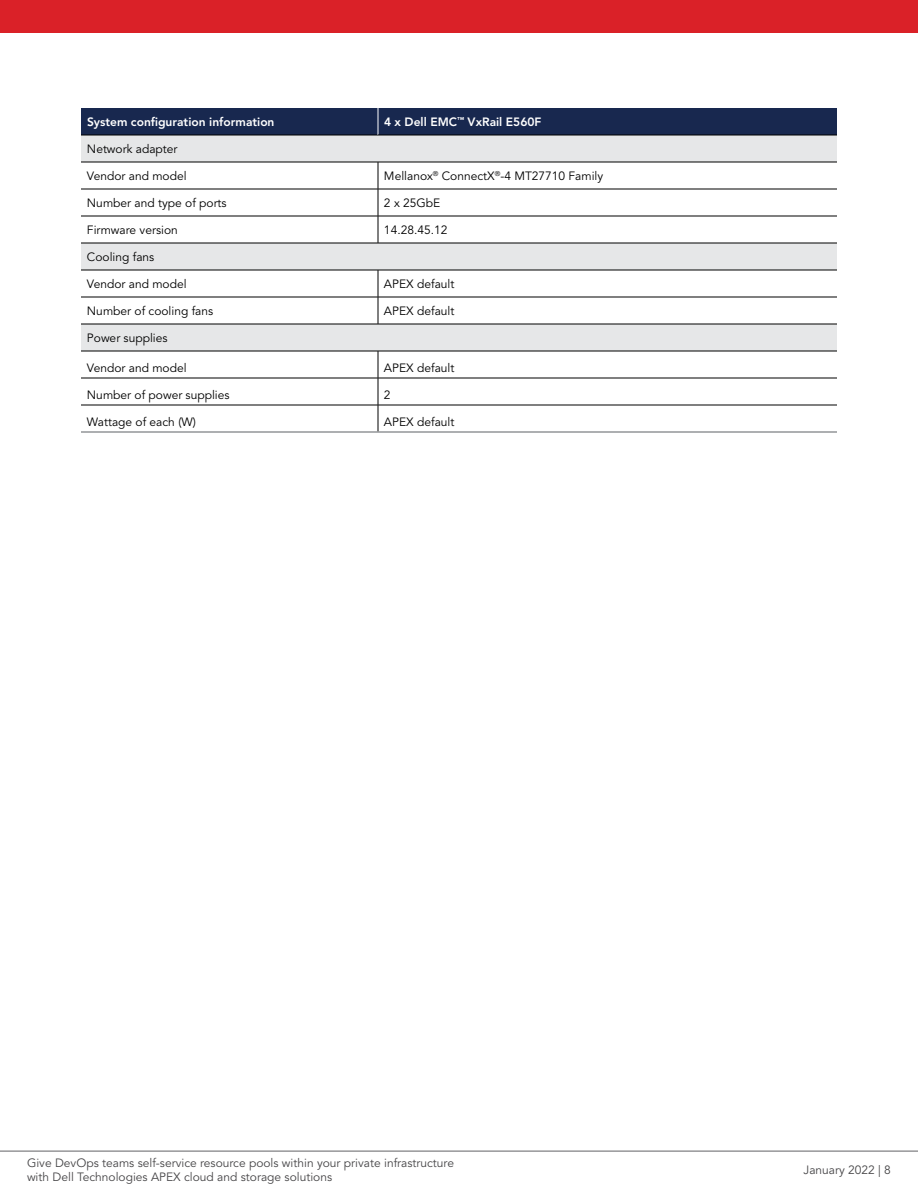
<style>
.page{position:relative;width:918px;height:1188px;background:#fff}
.page>*{position:absolute;margin:0;border:0;box-sizing:border-box;transform-origin:0 0}
.t1{font:12px "Avenir LT Pro";color:#000}
.t2{font:12px/14.4px "Avenir LT Pro";color:#464547}
.t3{font:800 12px "Avenir LT Pro";color:#fff}
</style>
<div class="page">
<svg style="left:81px;top:136px;width:756px;height:215px"></svg>
<hr style="left:81px;top:135px;width:297px;height:1px;background:#000">
<hr style="left:81px;top:189px;width:297px;height:1px;background:#000">
<hr style="left:378px;top:189px;width:459px;height:1px;background:#000">
<hr style="left:81px;top:216px;width:297px;height:1px;background:#000">
<hr style="left:378px;top:216px;width:459px;height:1px;background:#000">
<hr style="left:81px;top:297px;width:297px;height:1px;background:#000">
<hr style="left:378px;top:297px;width:459px;height:1px;background:#000">
<hr style="left:81px;top:378px;width:297px;height:1px;background:#000">
<hr style="left:378px;top:378px;width:459px;height:1px;background:#000">
<hr style="left:81px;top:405px;width:297px;height:1px;background:#000">
<hr style="left:378px;top:405px;width:459px;height:1px;background:#000">
<hr style="left:81px;top:431px;width:297px;height:2px;background:#939598">
<hr style="left:378px;top:431px;width:459px;height:2px;background:#939598">
<svg style="left:378px;top:163px;width:1px;height:80px"></svg>
<svg style="left:378px;top:271px;width:1px;height:53px"></svg>
<svg style="left:378px;top:352px;width:1px;height:79px"></svg>
<div style="left:81px;top:108px;width:756px;height:27px;background:#18284f"></div>
<hr style="left:378px;top:135px;width:459px;height:1px;background:#000">
<hr style="left:81px;top:162px;width:297px;height:1px;background:#000">
<hr style="left:378px;top:162px;width:459px;height:1px;background:#000">
<hr style="left:81px;top:243px;width:297px;height:1px;background:#000">
<hr style="left:378px;top:243px;width:459px;height:1px;background:#000">
<hr style="left:81px;top:270px;width:297px;height:1px;background:#000">
<hr style="left:378px;top:270px;width:459px;height:1px;background:#000">
<hr style="left:81px;top:324px;width:297px;height:1px;background:#000">
<hr style="left:378px;top:324px;width:459px;height:1px;background:#000">
<hr style="left:81px;top:351px;width:297px;height:1px;background:#000">
<hr style="left:378px;top:351px;width:459px;height:1px;background:#000">
<hr style="left:0;top:1151px;width:918px;height:1px;background:#616264">
<div style="left:0;top:0;width:918px;height:32px;background:#da2128"></div>
<p class="t3" style="left:87px;top:114px;width:189px">System configuration information</p>
<p class="t3" style="left:384px;top:114px;width:159px">4 x Dell EMC<sup>™</sup> VxRail E560F</p>
<p class="t1" style="left:87px;top:142px;width:92px">Network adapter</p>
<p class="t1" style="left:87px;top:169px;width:101px">Vendor and model</p>
<p class="t1" style="left:384px;top:169px;width:221px">Mellanox<sup>®</sup> ConnectX<sup>®</sup>-4 MT27710 Family</p>
<p class="t1" style="left:87px;top:196px;width:141px">Number and type of ports</p>
<p class="t1" style="left:384px;top:196px;width:58px">2 x 25GbE</p>
<p class="t1" style="left:87px;top:223px;width:92px">Firmware version</p>
<p class="t1" style="left:384px;top:223px;width:65px">14.28.45.12</p>
<p class="t1" style="left:87px;top:250px;width:69px">Cooling fans</p>
<p class="t1" style="left:87px;top:277px;width:101px">Vendor and model</p>
<p class="t1" style="left:384px;top:277px;width:72px">APEX default</p>
<p class="t1" style="left:87px;top:304px;width:128px">Number of cooling fans</p>
<p class="t1" style="left:384px;top:304px;width:72px">APEX default</p>
<p class="t1" style="left:87px;top:331px;width:82px">Power supplies</p>
<p class="t1" style="left:87px;top:360px;width:101px">Vendor and model</p>
<p class="t1" style="left:384px;top:360px;width:72px">APEX default</p>
<p class="t1" style="left:87px;top:387px;width:144px">Number of power supplies</p>
<p class="t1" style="left:384px;top:387px;width:8px">2</p>
<p class="t1" style="left:87px;top:414px;width:110px">Wattage of each (W)</p>
<p class="t1" style="left:384px;top:414px;width:72px">APEX default</p>
<p class="t2" style="left:27px;top:1156px;width:429px">Give DevOps teams self-service resource pools within your private infrastructure with Dell Technologies APEX cloud and storage solutions</p>
<p class="t2" style="left:804px;top:1163px;width:89px">January 2022 | 8</p>
</div>
